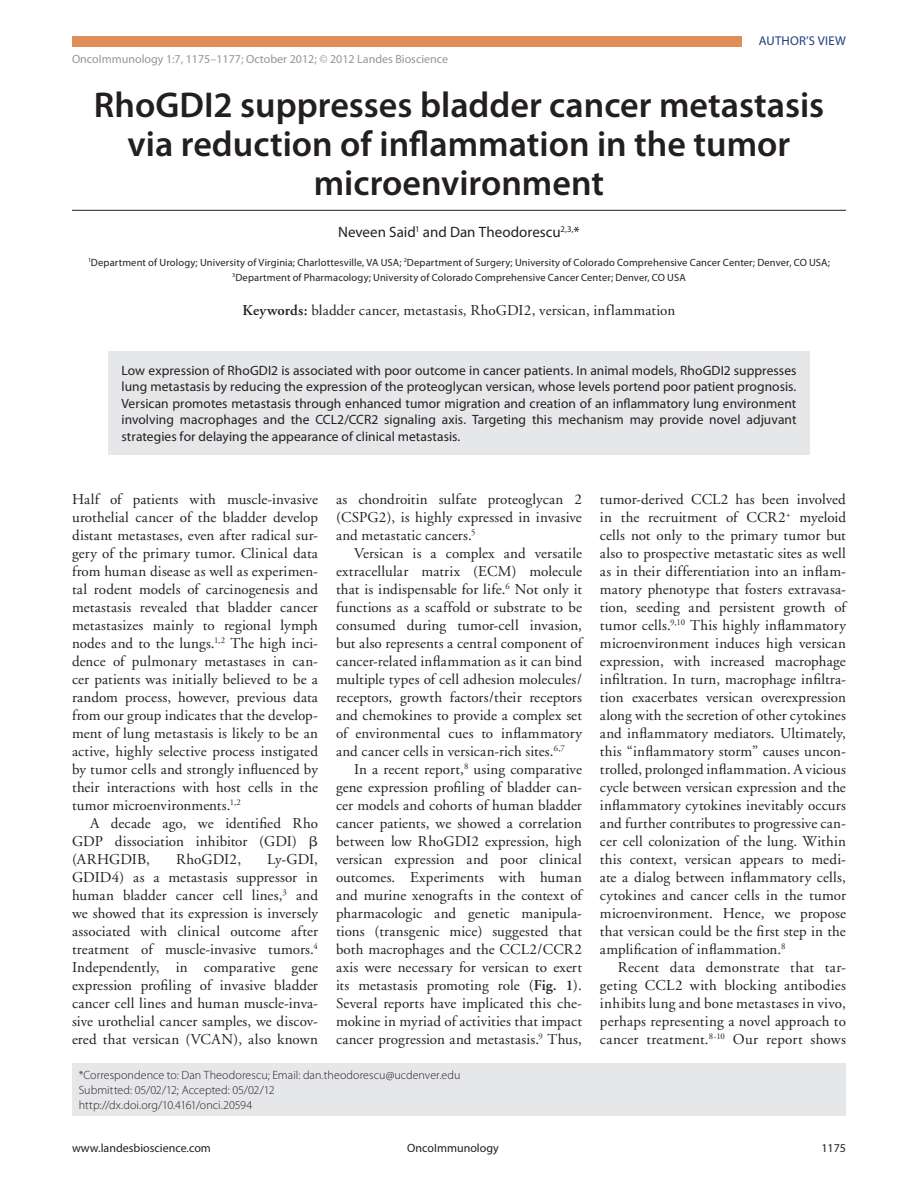
<style>
.page{position:relative;width:918px;height:1188px;background:#fff}
.page>*{position:absolute;margin:0;border:0;box-sizing:border-box;transform-origin:0 0}
.t1{font:600 36px/39px "Myriad Pro";color:#231f20;text-align:center}
.t2{font:15px/18px "Adobe Garamond";letter-spacing:.01em;color:#231f20;text-align:justify}
.t3{font:15px "Myriad Pro";color:#231f20}
.t4{font:13.5px/16.5px "Myriad Pro";color:#231f20;text-align:justify}
.t5{font:12.75px "Myriad Pro";letter-spacing:.02em;color:#193f7c}
.t6{font:300 12px/15px "Myriad Pro";letter-spacing:.005em;color:#231f20}
.t7{font:12px "Myriad Pro";color:#939598}
.t8{font:12px "Myriad Pro";color:#231f20}
.t9{font:10.5px/15px "Myriad Pro";letter-spacing:.015em;color:#231f20;text-align:center}
.s1{font-weight:600}
.s2{font-family:"Universal Std Greekw Math Pi"}
</style>
<div class="page">
<div style="left:72px;top:36px;width:669px;height:10px;background:#df8e57"></div>
<hr style="left:72px;top:210px;width:774px;height:1px;background:#231f20">
<div style="left:72px;top:1063px;width:774px;height:53px;background:#e6e7e9"></div>
<div style="left:108px;top:351px;width:702px;height:103px;background:#e6e7e9"></div>
<p class="t7" style="left:72px;top:52px;width:378px">OncoImmunology 1:7, 1175–1177; October 2012; © 2012 Landes Bioscience</p>
<p class="t5" style="left:759px;top:32px;width:89px">Author’s View</p>
<h1 class="t1" style="left:94px;top:85px;width:732px">RhoGDI2 suppresses bladder cancer metastasis via reduction of inflammation in the tumor microenvironment</h1>
<p class="t3" style="left:338px;top:223px;width:243px">Neveen Said<sup>1</sup> and Dan Theodorescu<sup>2,3,</sup>*</p>
<p class="t9" style="left:88px;top:255px;width:743px"><sup>1</sup>Department of Urology; University of Virginia; Charlottesville, VA USA; <sup>2</sup>Department of Surgery; University of Colorado Comprehensive Cancer Center; Denver, CO USA;<br><sup>3</sup>Department of Pharmacology; University of Colorado Comprehensive Cancer Center; Denver, CO USA</p>
<p class="t2" style="left:243px;top:302px;width:434px"><span class="s1">Keywords:</span> bladder cancer, metastasis, RhoGDI2, versican, inflammation</p>
<p class="t4" style="left:121px;top:362px;width:677px">Low expression of RhoGDI2 is associated with poor outcome in cancer patients. In animal models, RhoGDI2 suppresses lung metastasis by reducing the expression of the proteoglycan versican, whose levels portend poor patient prognosis.<br>Versican promotes metastasis through enhanced tumor migration and creation of an inflammatory lung environment involving macrophages and the CCL2/CCR2 signaling axis. Targeting this mechanism may provide novel adjuvant strategies for delaying the appearance of clinical metastasis.</p>
<p class="t2" style="left:72px;top:491px;width:248px">Half of patients with muscle-invasive urothelial cancer of the bladder develop distant metastases, even after radical sur&shy;gery of the primary tumor. Clinical data from human disease as well as experimen&shy;tal rodent models of carcinogenesis and metastasis revealed that bladder cancer metastasizes mainly to regional lymph nodes and to the lungs.<sup>1,2</sup> The high inci&shy;dence of pulmonary metastases in can&shy;cer patients was initially believed to be a random process, however, previous data from our group indicates that the develop&shy;ment of lung metastasis is likely to be an active, highly selective process instigated by tumor cells and strongly influenced by their interactions with host cells in the tumor microenvironments.<sup>1,2</sup></p>
<p class="t2" style="left:72px;top:815px;width:247px;text-indent:18px">A decade ago, we identified Rho GDP dissociation inhibitor (GDI) <span class="s2">β </span>(ARHGDIB,</p>
<p class="t2" style="left:176px;top:851px;width:67px">RhoGDI2,</p>
<p class="t2" style="left:72px;top:851px;width:248px;text-indent:195px">Ly-GDI, GDID4) as a metastasis suppressor in human bladder cancer cell lines,<sup>3</sup> and we showed that its expression is inversely associated with clinical outcome after treatment of muscle-invasive tumors.<sup>4<br></sup>Independently, in comparative gene expression profiling of invasive bladder cancer cell lines and human muscle-inva&shy;sive urothelial cancer samples, we discov&shy;ered that versican (VCAN), also known</p>
<p class="t2" style="left:336px;top:491px;width:247px">as chondroitin sulfate proteoglycan 2 (CSPG2), is highly expressed in invasive and metastatic cancers.<sup>5</sup></p>
<p class="t2" style="left:336px;top:545px;width:248px;text-indent:18px">Versican is a complex and versatile extracellular matrix (ECM) molecule that is indispensable for life.<sup>6</sup> Not only it functions as a scaffold or substrate to be consumed during tumor-cell invasion, but also represents a central component of cancer-related inflammation as it can bind multiple types of cell adhesion molecules/ receptors, growth factors/their receptors and chemokines to provide a complex set of environmental cues to inflammatory and cancer cells in versican-rich sites.<sup>6,7</sup></p>
<p class="t2" style="left:336px;top:761px;width:247px;text-indent:18px">In a recent report,<sup>8</sup> using comparative gene expression profiling of bladder can&shy;cer models and cohorts of human bladder cancer patients, we showed a correlation between low RhoGDI2 expression, high versican expression and poor clinical outcomes. Experiments with human and murine xenografts in the context of pharmacologic and genetic manipula&shy;tions (transgenic mice) suggested that both macrophages and the CCL2/CCR2 axis were necessary for versican to exert its metastasis promoting role (<span class="s1">Fig. 1</span>).<br>Several reports have implicated this che&shy;mokine in myriad of activities that impact cancer progression and metastasis.<sup>9</sup> Thus,</p>
<p class="t6" style="left:79px;top:1068px;width:383px">*Correspondence to: Dan Theodorescu; Email: dan.theodorescu@ucdenver.edu<br>Submitted: 05/02/12; Accepted: 05/02/12<br>http://dx.doi.org/10.4161/onci.20594</p>
<p class="t2" style="left:600px;top:491px;width:248px">tumor-derived CCL2 has been involved in the recruitment of CCR2<sup>+</sup> myeloid cells not only to the primary tumor but also to prospective metastatic sites as well as in their differentiation into an inflam&shy;matory phenotype that fosters extravasa&shy;tion, seeding and persistent growth of tumor cells.<sup>9,10</sup> This highly inflammatory microenvironment induces high versican expression, with increased macrophage infiltration. In turn, macrophage infiltra&shy;tion exacerbates versican overexpression along with the secretion of other cytokines and inflammatory mediators. Ultimately, this “inflammatory storm” causes uncon&shy;trolled, prolonged inflammation. A vicious cycle between versican expression and the inflammatory cytokines inevitably occurs and further contributes to progressive can&shy;cer cell colonization of the lung. Within this context, versican appears to medi&shy;ate a dialog between inflammatory cells, cytokines and cancer cells in the tumor microenvironment. Hence, we propose that versican could be the first step in the amplification of inflammation.<sup>8</sup></p>
<p class="t2" style="left:600px;top:959px;width:248px;text-indent:18px">Recent data demonstrate that tar&shy;geting CCL2 with blocking antibodies inhibits lung and bone metastases in vivo, perhaps representing a novel approach to cancer treatment.<sup>8-10</sup> Our report shows</p>
<p class="t8" style="left:72px;top:1141px;width:140px">www.landesbioscience.com</p>
<p class="t8" style="left:407px;top:1141px;width:93px">OncoImmunology</p>
<p class="t8" style="left:821px;top:1141px;width:26px">1175</p>
</div>
